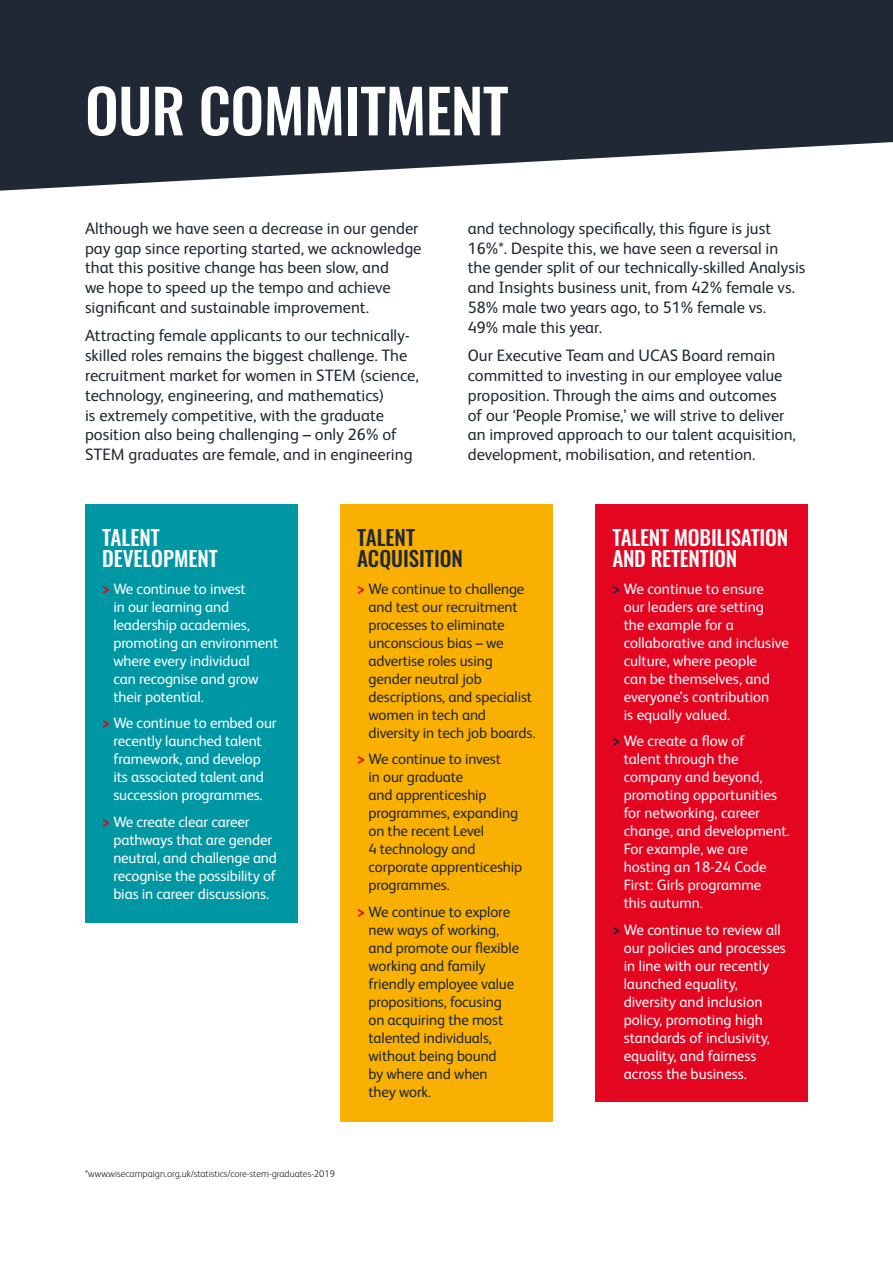
<style>
.page{position:relative;width:893px;height:1263px;background:#fff}
.page>*{position:absolute;margin:0;border:0;box-sizing:border-box;transform-origin:0 0}
.t1{font:500 60px "Oswald";letter-spacing:-.01em;color:#fff}
.t2{font:500 21px/21px "Oswald";letter-spacing:-.01em;color:#fff}
.t3{font:500 21px/21px "Oswald";color:#1f2834}
.t4{font:16.5px/19.8px "FS Albert Pro";color:#1f2834}
.t5{font:15px/18px "FS Albert Pro";letter-spacing:-.005em;color:#fff}
.t6{font:15px/18px "FS Albert Pro";letter-spacing:-.01em;color:#1f2834}
.t7{font:300 9.75px "FS Albert Pro";color:#1f2834}
.s1{font-weight:700;color:#e40521}
.s2{font-weight:700;color:#1f2834}
</style>
<div class="page">
<svg style="left:0;top:0;width:893px;height:191px;background:#3b434e"></svg>
<div style="left:85px;top:504px;width:213px;height:419px;background:#0097a5"></div>
<div style="left:340px;top:504px;width:213px;height:618px;background:#f9b000"></div>
<div style="left:595px;top:504px;width:213px;height:597px;background:#e40521"></div>
<h1 class="t1" style="left:85px;top:80px;width:425px">OUR COMMITMENT</h1>
<p class="t4" style="left:85px;top:217px;width:338px">Although we have seen a decrease in our gender pay gap since reporting started, we acknowledge that this positive change has been slow, and<br>we hope to speed up the tempo and achieve significant and sustainable improvement.</p>
<p class="t4" style="left:85px;top:325px;width:335px">Attracting female applicants to our technically&shy;skilled roles remains the biggest challenge. The recruitment market for women in STEM (science, technology, engineering, and mathematics)<br>is extremely competitive, with the graduate position also being challenging – only 26% of STEM graduates are female, and in engineering</p>
<p class="t4" style="left:468px;top:217px;width:339px">and technology specifically, this figure is just 16%*. Despite this, we have seen a reversal in<br>the gender split of our technically-skilled Analysis and Insights business unit, from 42% female vs.<br>58% male two years ago, to 51% female vs.<br>49% male this year.</p>
<p class="t4" style="left:468px;top:344px;width:330px">Our Executive Team and UCAS Board remain committed to investing in our employee value proposition. Through the aims and outcomes<br>of our ‘People Promise,’ we will strive to deliver an improved approach to our talent acquisition, development, mobilisation, and retention.</p>
<p class="t2" style="left:102px;top:529px;width:117px">TALENT<br>DEVELOPMENT</p>
<p class="t5" style="left:113px;top:579px;width:167px;text-indent:-11px"><span class="s1">&gt;</span> We continue to invest<br>in our learning and leadership academies, promoting an environment where every individual<br>can recognise and grow their potential.</p>
<p class="t5" style="left:102px;top:713px;width:176px;text-align:center"><span class="s1">&gt;</span> We continue to embed our recently launched talent framework, and develop<br>its associated talent and succession programmes.</p>
<p class="t5" style="left:113px;top:812px;width:165px;text-indent:-11px"><span class="s1">&gt;</span> We create clear career pathways that are gender neutral, and challenge and recognise the possibility of bias in career discussions.</p>
<p class="t3" style="left:357px;top:529px;width:107px">TALENT<br>ACQUISITION</p>
<p class="t6" style="left:368px;top:579px;width:168px;text-indent:-11px"><span class="s1">&gt;</span> We continue to challenge and test our recruitment processes to eliminate unconscious bias – we advertise roles using gender neutral job descriptions, and specialist women in tech and diversity in tech job boards.</p>
<p class="t6" style="left:368px;top:749px;width:155px;text-indent:-11px"><span class="s1">&gt;</span> We continue to invest<br>in our graduate<br>and apprenticeship programmes, expanding on the recent Level<br>4 technology and corporate apprenticeship programmes.</p>
<p class="t6" style="left:368px;top:902px;width:152px;text-indent:-11px"><span class="s1">&gt;</span> We continue to explore new ways of working, and promote our flexible working and family friendly employee value propositions, focusing on acquiring the most talented individuals, without being bound<br>by where and when<br>they work.</p>
<p class="t7" style="left:85px;top:1167px;width:251px">*www.wisecampaign.org.uk/statistics/core-stem-graduates-2019</p>
<p class="t2" style="left:612px;top:529px;width:177px">TALENT MOBILISATION<br>AND RETENTION</p>
<p class="t5" style="left:624px;top:579px;width:167px;text-indent:-11px"><span class="s2">&gt;</span> We continue to ensure<br>our leaders are setting<br>the example for a collaborative and inclusive culture, where people<br>can be themselves, and everyone’s contribution<br>is equally valued.</p>
<p class="t5" style="left:624px;top:731px;width:168px;text-indent:-11px"><span class="s2">&gt;</span> We create a flow of<br>talent through the company and beyond, promoting opportunities for networking, career change, and development.<br>For example, we are hosting an 18-24 Code<br>First: Girls programme<br>this autumn.</p>
<p class="t5" style="left:624px;top:920px;width:164px;text-indent:-11px"><span class="s2">&gt;</span> We continue to review all our policies and processes in line with our recently launched equality, diversity and inclusion policy, promoting high standards of inclusivity, equality, and fairness across the business.</p>
</div>
